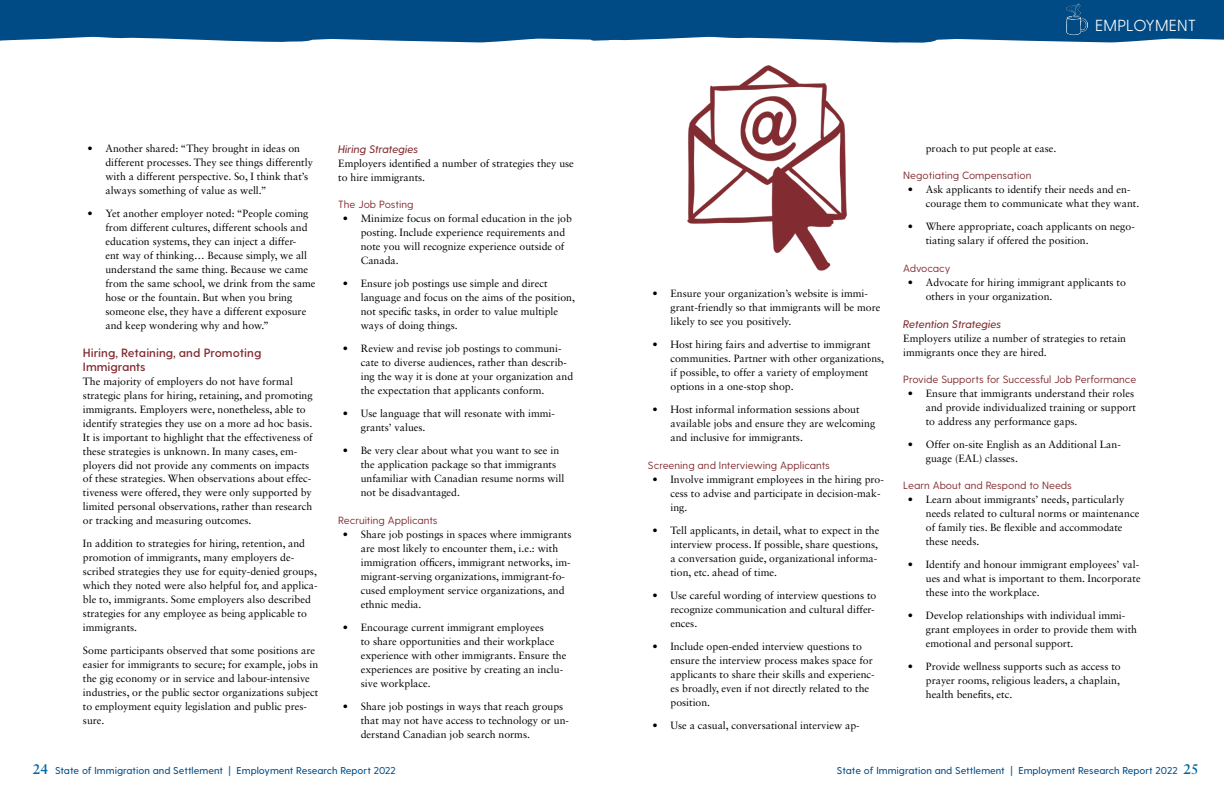
<style>
.page{position:relative;width:1224px;height:792px;background:#fff}
.page>*{position:absolute;margin:0;border:0;box-sizing:border-box;transform-origin:0 0}
.t1{font:300 16px "Greycliff CF";letter-spacing:.01em;color:#fff}
.t2{font:600 12px/14px "Greycliff CF";color:#812b30}
.t3{font:italic 500 11px "Greycliff CF";color:#812b30}
.t4{font:10.5px/14px "Sabon LT Std";color:#000}
.t5{font:10.5px "Greycliff CF";color:#812b30}
.t6{font:500 10px "Greycliff CF";color:#004b85}
.s1{font-family:"Sabon LT Std";font-weight:700;font-size:14px;color:#0069a3}
.s2{color:#0069a3}
</style>
<div class="page">
<svg style="left:0;top:0;width:1224px;height:43px;background:#12588d"></svg>
<img style="left:1065px;top:2px;width:23px;height:34px">
<img style="left:687px;top:65px;width:160px;height:206px">
<h1 class="t1" style="left:1095px;top:16px;width:102px">EMPLOYMENT</h1>
<p class="t4" style="left:926px;top:141px;width:132px">proach to put people at ease.</p>
<p class="t5" style="left:903px;top:170px;width:130px">Negotiating Compensation</p>
<p class="t4" style="left:926px;top:183px;width:215px;text-indent:-18px">• Ask applicants to identify their needs and en&shy;courage them to communicate what they want.</p>
<p class="t4" style="left:926px;top:220px;width:211px;text-indent:-18px">• Where appropriate, coach applicants on nego&shy;tiating salary if offered the position.</p>
<p class="t5" style="left:903px;top:262px;width:49px">Advocacy</p>
<p class="t4" style="left:926px;top:275px;width:202px;text-indent:-18px">• Advocate for hiring immigrant applicants to others in your organization.</p>
<p class="t3" style="left:903px;top:317px;width:99px">Retention Strategies</p>
<p class="t4" style="left:903px;top:331px;width:224px">Employers utilize a number of strategies to retain immigrants once they are hired.</p>
<p class="t5" style="left:903px;top:373px;width:235px">Provide Supports for Successful Job Performance</p>
<p class="t4" style="left:926px;top:386px;width:212px;text-indent:-18px">• Ensure that immigrants understand their roles and provide individualized training or support to address any performance gaps.</p>
<p class="t4" style="left:926px;top:437px;width:197px;text-indent:-18px">• Offer on-site English as an Additional Lan&shy;guage (EAL) classes.</p>
<p class="t5" style="left:903px;top:480px;width:170px">Learn About and Respond to Needs</p>
<p class="t4" style="left:926px;top:493px;width:215px;text-indent:-18px">• Learn about immigrants’ needs, particularly needs related to cultural norms or maintenance of family ties. Be flexible and accommodate these needs.</p>
<p class="t4" style="left:926px;top:558px;width:216px;text-indent:-18px">• Identify and honour immigrant employees’ val&shy;ues and what is important to them. Incorporate these into the workplace.</p>
<p class="t4" style="left:926px;top:609px;width:213px;text-indent:-18px">• Develop relationships with individual immi&shy;grant employees in order to provide them with emotional and personal support.</p>
<p class="t4" style="left:926px;top:660px;width:196px;text-align:justify;text-indent:-18px">• Provide wellness supports such as access to prayer rooms, religious leaders, a chaplain, health benefits, etc.</p>
<p class="t4" style="left:105px;top:141px;width:209px;text-indent:-18px">• Another shared: “They brought in ideas on different processes. They see things differently with a different perspective. So, I think that’s always something of value as well.”</p>
<p class="t4" style="left:105px;top:206px;width:212px;text-indent:-18px">• Yet another employer noted: “People coming from different cultures, different schools and education systems, they can inject a differ-<br>ent way of thinking… Because simply, we all understand the same thing. Because we came from the same school, we drink from the same hose or the fountain. But when you bring someone else, they have a different exposure and keep wondering why and how.”</p>
<p class="t2" style="left:83px;top:346px;width:180px">Hiring, Retaining, and Promoting<br>Immigrants</p>
<p class="t4" style="left:83px;top:374px;width:231px">The majority of employers do not have formal strategic plans for hiring, retaining, and promoting immigrants. Employers were, nonetheless, able to identify strategies they use on a more ad hoc basis.<br>It is important to highlight that the effectiveness of these strategies is unknown. In many cases, em&shy;ployers did not provide any comments on impacts of these strategies. When observations about effec&shy;tiveness were offered, they were only supported by limited personal observations, rather than research or tracking and measuring outcomes.</p>
<p class="t4" style="left:83px;top:537px;width:236px">In addition to strategies for hiring, retention, and promotion of immigrants, many employers de&shy;scribed strategies they use for equity-denied groups, which they noted were also helpful for, and applica&shy;ble to, immigrants. Some employers also described strategies for any employee as being applicable to immigrants.</p>
<p class="t4" style="left:83px;top:644px;width:237px">Some participants observed that some positions are easier for immigrants to secure; for example, jobs in the gig economy or in service and labour-intensive industries, or the public sector organizations subject to employment equity legislation and public pres&shy;sure.</p>
<p class="t3" style="left:338px;top:142px;width:82px">Hiring Strategies</p>
<p class="t4" style="left:338px;top:156px;width:237px">Employers identified a number of strategies they use to hire immigrants.</p>
<p class="t5" style="left:338px;top:198px;width:77px">The Job Posting</p>
<p class="t4" style="left:361px;top:212px;width:213px;text-indent:-18px">• Minimize focus on formal education in the job posting. Include experience requirements and note you will recognize experience outside of Canada.</p>
<p class="t4" style="left:361px;top:277px;width:216px;text-indent:-18px">• Ensure job postings use simple and direct language and focus on the aims of the position, not specific tasks, in order to value multiple ways of doing things.</p>
<p class="t4" style="left:361px;top:342px;width:214px;text-indent:-18px">• Review and revise job postings to communi&shy;cate to diverse audiences, rather than describ&shy;ing the way it is done at your organization and the expectation that applicants conform.</p>
<p class="t4" style="left:361px;top:406px;width:196px;text-indent:-18px">• Use language that will resonate with immi&shy;grants’ values.</p>
<p class="t4" style="left:361px;top:443px;width:205px;text-indent:-18px">• Be very clear about what you want to see in the application package so that immigrants unfamiliar with Canadian resume norms will not be disadvantaged.</p>
<p class="t5" style="left:338px;top:514px;width:101px">Recruiting Applicants</p>
<p class="t4" style="left:361px;top:527px;width:212px;text-indent:-18px">• Share job postings in spaces where immigrants are most likely to encounter them, i.e.: with immigration officers, immigrant networks, im&shy;migrant-serving organizations, immigrant-fo&shy;cused employment service organizations, and ethnic media.</p>
<p class="t4" style="left:361px;top:620px;width:207px;text-indent:-18px">• Encourage current immigrant employees<br>to share opportunities and their workplace experience with other immigrants. Ensure the experiences are positive by creating an inclu&shy;sive workplace.</p>
<p class="t4" style="left:361px;top:699px;width:210px;text-indent:-18px">• Share job postings in ways that reach groups that may not have access to technology or un&shy;derstand Canadian job search norms.</p>
<p class="t6" style="left:33px;top:764px;width:365px"><span class="s1">24</span> State of Immigration and Settlement <span class="s2">|</span> Employment Research Report 2022</p>
<p class="t6" style="left:837px;top:765px;width:363px">State of Immigration and Settlement <span class="s2">|</span> Employment Research Report 2022 <span class="s1">25</span></p>
<p class="t4" style="left:670px;top:287px;width:211px;text-indent:-18px">• Ensure your organization’s website is immi&shy;grant-friendly so that immigrants will be more likely to see you positively.</p>
<p class="t4" style="left:670px;top:338px;width:215px;text-indent:-18px">• Host hiring fairs and advertise to immigrant communities. Partner with other organizations, if possible, to offer a variety of employment options in a one-stop shop.</p>
<p class="t4" style="left:670px;top:403px;width:206px;text-indent:-18px">• Host informal information sessions about available jobs and ensure they are welcoming and inclusive for immigrants.</p>
<p class="t5" style="left:648px;top:459px;width:183px">Screening and Interviewing Applicants</p>
<p class="t4" style="left:670px;top:472px;width:215px;text-indent:-18px">• Involve immigrant employees in the hiring pro&shy;cess to advise and participate in decision-mak&shy;ing.</p>
<p class="t4" style="left:670px;top:523px;width:210px;text-indent:-18px">• Tell applicants, in detail, what to expect in the interview process. If possible, share questions, a conversation guide, organizational informa&shy;tion, etc. ahead of time.</p>
<p class="t4" style="left:670px;top:588px;width:207px;text-indent:-18px">• Use careful wording of interview questions to recognize communication and cultural differ&shy;ences.</p>
<p class="t4" style="left:670px;top:639px;width:206px;text-indent:-18px">• Include open-ended interview questions to ensure the interview process makes space for applicants to share their skills and experienc&shy;es broadly, even if not directly related to the position.</p>
<p class="t4" style="left:653px;top:718px;width:209px">• Use a casual, conversational interview ap-</p>
</div>
